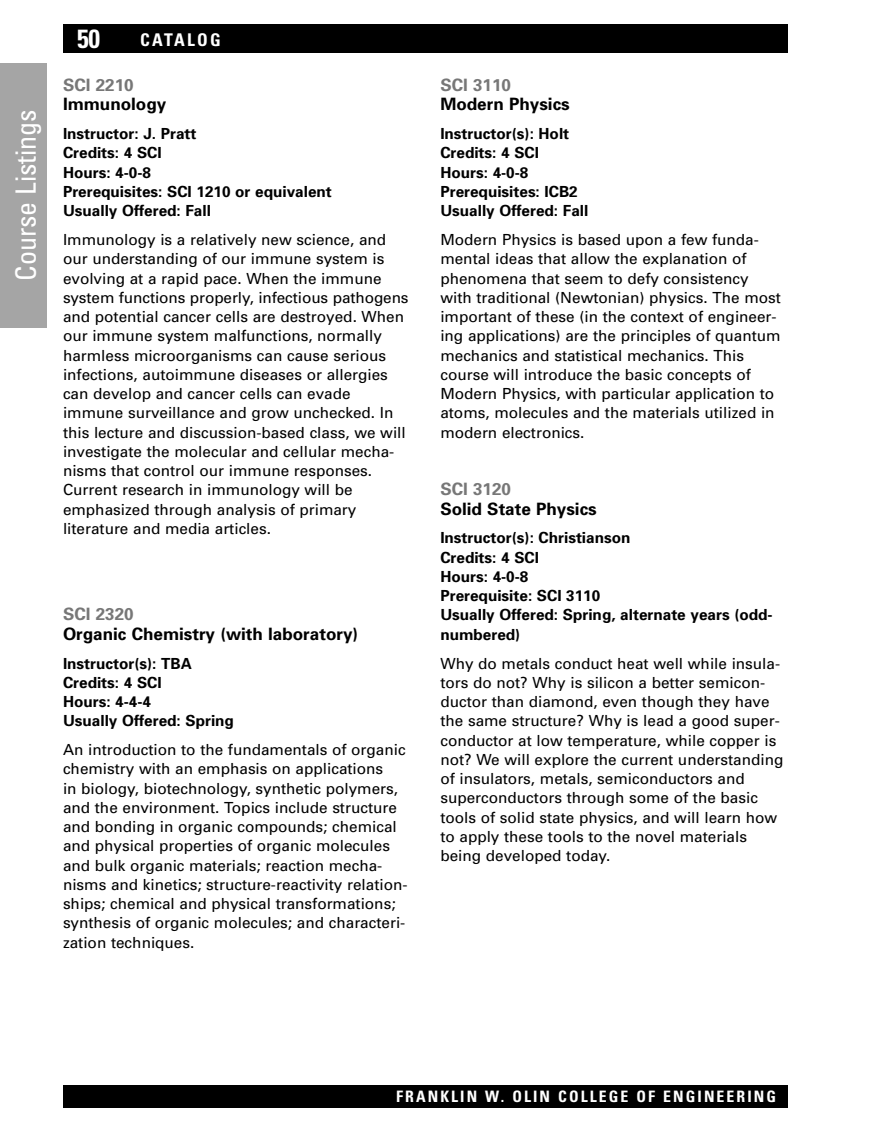
<style>
.page{position:relative;width:882px;height:1134px;background:#fff}
.page>*{position:absolute;margin:0;border:0;box-sizing:border-box;transform-origin:0 0}
.t1{font:condensed 28px "Univers";color:#fff}
.t2{font:700 condensed 26.25px "Univers";color:#fff}
.t3{font:700 condensed 17.5px "Univers";letter-spacing:.135em;color:#fff}
.t4{font:700 17.15px "Univers";color:#000}
.t5{font:700 17.15px "Univers";color:#777}
.t6{font:700 condensed 15.75px "Univers";letter-spacing:.135em;color:#fff}
.t7{font:15.4px/19.2px "Univers";color:#000}
.t8{font:700 15.4px/19.2px "Univers";color:#000}
</style>
<div class="page">
<div style="left:63px;top:24px;width:725px;height:29px;background:#000"></div>
<div style="left:63px;top:1085px;width:725px;height:23px;background:#000"></div>
<div style="left:0;top:63px;width:47px;height:264px;background:#a5a5a5"></div>
<h1 class="t1" style="left:16px;top:281px;width:173px;rotate:-90deg">Course Listings</h1>
<h2 class="t2" style="left:77px;top:29px;width:25px">50</h2>
<p class="t3" style="left:140px;top:34px;width:82px">CATALOG</p>
<p class="t5" style="left:63px;top:79px;width:72px">SCI 2210</p>
<p class="t4" style="left:63px;top:98px;width:105px">Immunology</p>
<p class="t8" style="left:63px;top:126px;width:270px">Instructor: J. Pratt<br>Credits: 4 SCI<br>Hours: 4-0-8<br>Prerequisites: SCI 1210 or equivalent<br>Usually Offered: Fall</p>
<p class="t7" style="left:63px;top:231px;width:347px">Immunology is a relatively new science, and our understanding of our immune system is evolving at a rapid pace. When the immune system functions properly, infectious pathogens and potential cancer cells are destroyed. When our immune system malfunctions, normally harmless microorganisms can cause serious infections, autoimmune diseases or allergies can develop and cancer cells can evade immune surveillance and grow unchecked. In this lecture and discussion-based class, we will investigate the molecular and cellular mecha&shy;nisms that control our immune responses.<br>Current research in immunology will be emphasized through analysis of primary literature and media articles.</p>
<p class="t5" style="left:63px;top:608px;width:72px">SCI 2320</p>
<p class="t4" style="left:63px;top:627px;width:297px">Organic Chemistry (with laboratory)</p>
<p class="t8" style="left:63px;top:655px;width:173px">Instructor(s): TBA<br>Credits: 4 SCI<br>Hours: 4-4-4<br>Usually Offered: Spring</p>
<p class="t7" style="left:63px;top:741px;width:346px">An introduction to the fundamentals of organic chemistry with an emphasis on applications<br>in biology, biotechnology, synthetic polymers, and the environment. Topics include structure and bonding in organic compounds; chemical and physical properties of organic molecules and bulk organic materials; reaction mecha&shy;nisms and kinetics; structure-reactivity relation&shy;ships; chemical and physical transformations; synthesis of organic molecules; and characteri&shy;zation techniques.</p>
<p class="t5" style="left:440px;top:79px;width:72px">SCI 3110</p>
<p class="t4" style="left:440px;top:98px;width:131px">Modern Physics</p>
<p class="t8" style="left:440px;top:126px;width:150px">Instructor(s): Holt<br>Credits: 4 SCI<br>Hours: 4-0-8<br>Prerequisites: ICB2<br>Usually Offered: Fall</p>
<p class="t7" style="left:440px;top:231px;width:342px">Modern Physics is based upon a few funda&shy;mental ideas that allow the explanation of phenomena that seem to defy consistency with traditional (Newtonian) physics. The most important of these (in the context of engineer&shy;ing applications) are the principles of quantum mechanics and statistical mechanics. This course will introduce the basic concepts of Modern Physics, with particular application to atoms, molecules and the materials utilized in modern electronics.</p>
<p class="t5" style="left:440px;top:483px;width:72px">SCI 3120</p>
<p class="t4" style="left:440px;top:502px;width:158px">Solid State Physics</p>
<p class="t8" style="left:440px;top:530px;width:334px">Instructor(s): Christianson<br>Credits: 4 SCI<br>Hours: 4-0-8<br>Prerequisite: SCI 3110<br>Usually Offered: Spring, alternate years (odd&shy;numbered)</p>
<p class="t7" style="left:440px;top:655px;width:345px">Why do metals conduct heat well while insula&shy;tors do not? Why is silicon a better semicon&shy;ductor than diamond, even though they have the same structure? Why is lead a good super&shy;conductor at low temperature, while copper is not? We will explore the current understanding of insulators, metals, semiconductors and superconductors through some of the basic tools of solid state physics, and will learn how to apply these tools to the novel materials being developed today.</p>
<p class="t6" style="left:396px;top:1091px;width:382px">FRANKLIN W. OLIN COLLEGE OF ENGINEERING</p>
</div>
